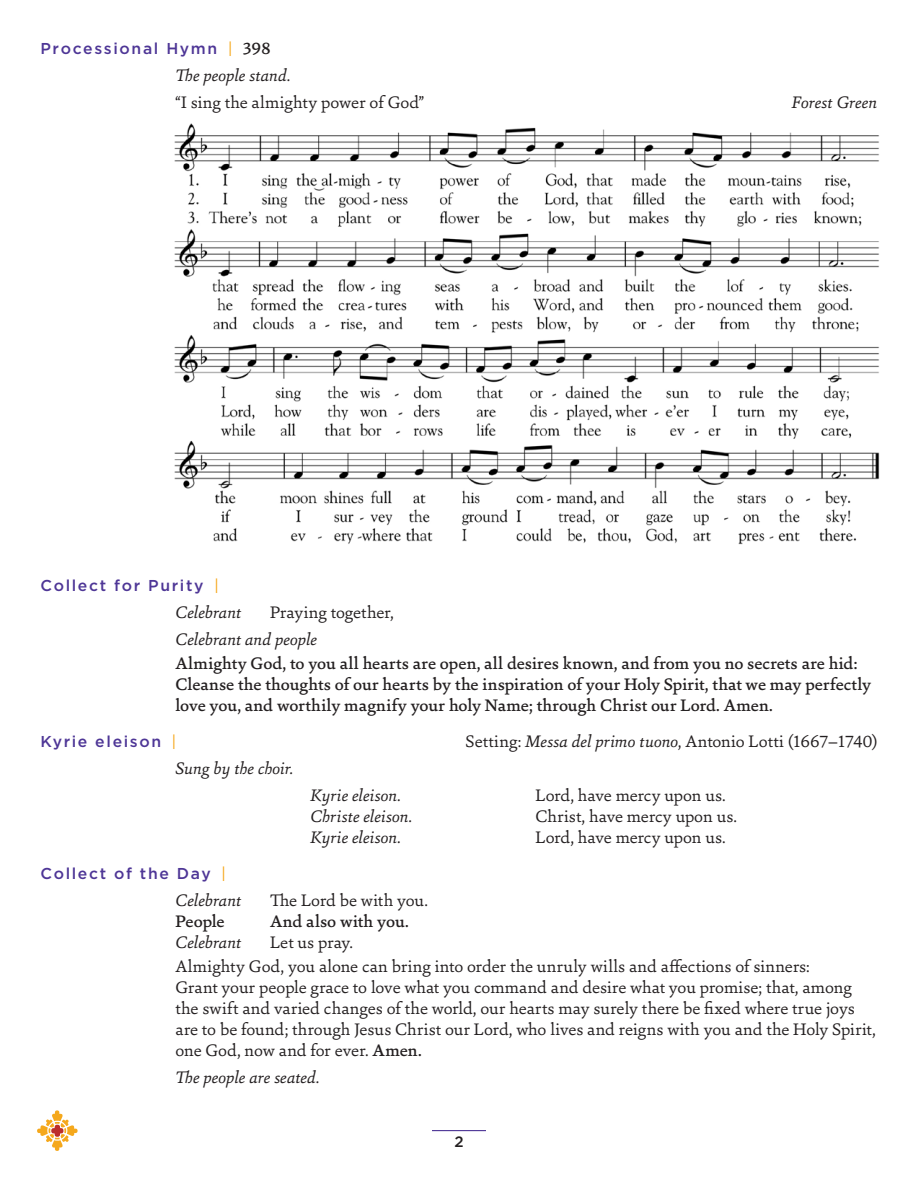
<style>
.page{position:relative;width:918px;height:1188px;background:#fff}
.page>*{position:absolute;margin:0;border:0;box-sizing:border-box;transform-origin:0 0}
.t1{font:18px/21px "Sina";color:#231f20}
.t2{font:500 18px/21px "Sina";color:#231f20}
.t3{font:italic 18px/21px "Sina";letter-spacing:-.005em;color:#231f20}
.t4{font:500 15.75px "Gotham";letter-spacing:.105em;color:#4e3696}
.t5{font:500 15px "Gotham";color:#231f20}
.s1{color:#f5a81c}
.s2{font-family:"Sina";font-size:18px;color:#231f20}
.s3{font-style:italic}
.s4{font-weight:500}
</style>
<div class="page">
<hr style="left:432px;top:1130px;width:54px;height:1px;background:#4e3696">
<svg style="left:37px;top:1110px;width:41px;height:41px"></svg>
<img style="left:174px;top:123px;width:706px;height:422px">
<p class="t4" style="left:40px;top:39px;width:232px">Processional Hymn <span class="s1">|</span> <span class="s2">398</span></p>
<p class="t3" style="left:176px;top:65px;width:117px">The people stand.</p>
<p class="t1" style="left:176px;top:92px;width:250px">“I sing the almighty power of God”</p>
<p class="t3" style="left:792px;top:92px;width:87px">Forest Green</p>
<p class="t4" style="left:40px;top:576px;width:179px">Collect for Purity <span class="s1">|</span></p>
<p class="t3" style="left:176px;top:602px;width:67px">Celebrant</p>
<p class="t1" style="left:270px;top:602px;width:125px">Praying together,</p>
<p class="t3" style="left:176px;top:629px;width:143px">Celebrant and people</p>
<p class="t2" style="left:176px;top:653px;width:697px">Almighty God, to you all hearts are open, all desires known, and from you no secrets are hid:<br>Cleanse the thoughts of our hearts by the inspiration of your Holy Spirit, that we may perfectly love you, and worthily magnify your holy Name; through Christ our Lord. Amen.</p>
<p class="t4" style="left:40px;top:732px;width:137px">Kyrie eleison <span class="s1">|</span></p>
<p class="t1" style="left:466px;top:731px;width:413px">Setting: <span class="s3">Messa del primo tuono</span>, Antonio Lotti (1667–1740)</p>
<p class="t3" style="left:176px;top:758px;width:120px">Sung by the choir.</p>
<p class="t3" style="left:310px;top:785px;width:103px">Kyrie eleison.<br>Christe eleison.<br>Kyrie eleison.</p>
<p class="t1" style="left:536px;top:785px;width:203px">Lord, have mercy upon us.<br>Christ, have mercy upon us.<br>Lord, have mercy upon us.</p>
<p class="t4" style="left:40px;top:864px;width:186px">Collect of the Day <span class="s1">|</span></p>
<p class="t3" style="left:176px;top:890px;width:67px">Celebrant</p>
<p class="t1" style="left:270px;top:890px;width:160px">The Lord be with you.</p>
<p class="t2" style="left:176px;top:911px;width:51px">People</p>
<p class="t2" style="left:270px;top:911px;width:140px">And also with you.</p>
<p class="t3" style="left:176px;top:932px;width:67px">Celebrant</p>
<p class="t1" style="left:270px;top:932px;width:85px">Let us pray.</p>
<p class="t1" style="left:176px;top:956px;width:702px">Almighty God, you alone can bring into order the unruly wills and affections of sinners:<br>Grant your people grace to love what you command and desire what you promise; that, among the swift and varied changes of the world, our hearts may surely there be fixed where true joys are to be found; through Jesus Christ our Lord, who lives and reigns with you and the Holy Spirit, one God, now and for ever. <span class="s4">Amen.</span></p>
<p class="t3" style="left:176px;top:1067px;width:146px">The people are seated.</p>
<p class="t5" style="left:454px;top:1132px;width:11px">2</p>
</div>
